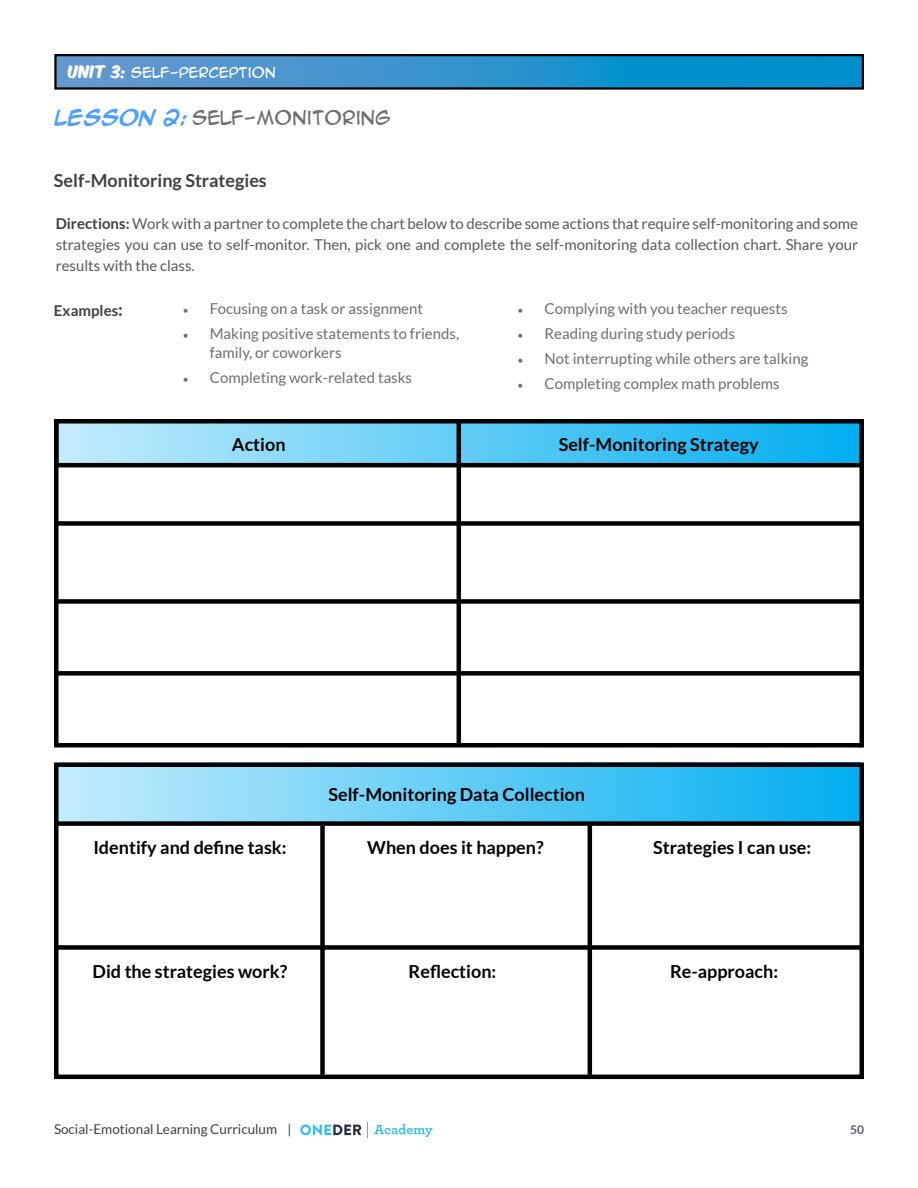
<style>
.page{position:relative;width:918px;height:1188px;background:#fff}
.page>*{position:absolute;margin:0;border:0;box-sizing:border-box;transform-origin:0 0}
.t1{font:700 18px "Lato";color:#000101}
.t2{font:700 18px "Lato";color:#000}
.t3{font:700 18px "Lato";color:#414042}
.t4{font:18px "Anime Ace";color:#6d6e71}
.t5{font:15px/19.2px "Lato";color:#6d6e71}
.t6{font:15px/21px "Lato";color:#58595b;text-align:justify}
.t7{font:700 15px "Lato";color:#414042}
.t8{font:13.5px "Lato";color:#414042}
.t9{font:13.5px "Anime Ace";color:#fff}
.t10{font:700 12px "Lato";color:#59586b}
.s1{font-family:"Komika Axis";font-size:15px}
.s2{font-weight:700;color:#50a0ff}
.s3{font-weight:700;color:#414042}
.s4{font-family:"Minion Pro"}
.s5{font-size:18px}
</style>
<div class="page">
<svg style="left:300px;top:1124px;width:61px;height:11px"></svg>
<svg style="left:367px;top:1122px;width:1px;height:16px"></svg>
<svg style="left:374px;top:1124px;width:59px;height:13px"></svg>
<svg style="left:57px;top:57px;width:804px;height:30px;background:#2e93cd"></svg>
<div style="left:54px;top:54px;width:810px;height:36px;border:2px solid #000"></div>
<div style="left:56px;top:423px;width:804px;height:41px;background:linear-gradient(to right,#c4ecfb,#01aeef)"></div>
<div style="left:56px;top:762px;width:804px;height:62px;background:linear-gradient(to right,#c4ecfb,#02aef0)"></div>
<div style="left:54px;top:419px;width:810px;height:48px;border:4px solid #000"></div>
<hr style="left:54px;top:419px;width:4px;height:328px;background:#000">
<hr style="left:457px;top:419px;width:4px;height:325px;background:#000">
<div style="left:56px;top:521px;width:806px;height:5px;background:#000"></div>
<div style="left:56px;top:599px;width:806px;height:5px;background:#000"></div>
<div style="left:58px;top:671px;width:804px;height:5px;background:#000"></div>
<hr style="left:58px;top:743px;width:804px;height:4px;background:#000">
<hr style="left:860px;top:419px;width:4px;height:328px;background:#000">
<div style="left:54px;top:762px;width:810px;height:317px;border:4px solid #000"></div>
<div style="left:320px;top:826px;width:5px;height:249px;background:#000"></div>
<div style="left:54px;top:945px;width:810px;height:5px;background:#000"></div>
<hr style="left:588px;top:825px;width:4px;height:250px;background:#000">
<div style="left:56px;top:821px;width:808px;height:5px;background:#000"></div>
<p class="t9" style="left:68px;top:65px;width:209px"><span class="s1">Unit 3:</span> SELF-PERCEPTION</p>
<p class="t4" style="left:54px;top:108px;width:338px"><span class="s2">LESSON 2:</span> SELF-MONITORING</p>
<p class="t3" style="left:54px;top:170px;width:214px">Self-Monitoring Strategies</p>
<p class="t6" style="left:56px;top:213px;width:804px"><span class="s3">Directions:</span> Work with a partner to complete the chart below to describe some actions that require self-monitoring and some strategies you can use to self-monitor. Then, pick one and complete the self-monitoring data collection chart. Share your results with the class.</p>
<p class="t5" style="left:183px;top:298px;width:242px"><span class="s4">•</span> Focusing on a task or assignment</p>
<p class="t5" style="left:210px;top:324px;width:251px;text-indent:-27px"><span class="s4">•</span> Making positive statements to friends, family, or coworkers</p>
<p class="t5" style="left:183px;top:368px;width:231px"><span class="s4">•</span> Completing work-related tasks</p>
<p class="t5" style="left:518px;top:298px;width:271px"><span class="s4">•</span> Complying with you teacher requests</p>
<p class="t5" style="left:518px;top:324px;width:219px"><span class="s4">•</span> Reading during study periods</p>
<p class="t5" style="left:518px;top:349px;width:292px"><span class="s4">•</span> Not interrupting while others are talking</p>
<p class="t5" style="left:518px;top:374px;width:264px"><span class="s4">•</span> Completing complex math problems</p>
<p class="t7" style="left:54px;top:301px;width:71px">Examples<span class="s5">:</span></p>
<p class="t1" style="left:232px;top:434px;width:55px">Action</p>
<p class="t1" style="left:559px;top:433px;width:202px">Self-Monitoring Strategy</p>
<p class="t2" style="left:328px;top:783px;width:258px">Self-Monitoring Data Collection</p>
<p class="t1" style="left:93px;top:836px;width:195px">Identify and define task:</p>
<p class="t2" style="left:367px;top:836px;width:178px">When does it happen?</p>
<p class="t1" style="left:653px;top:836px;width:160px">Strategies I can use:</p>
<p class="t1" style="left:93px;top:960px;width:196px">Did the strategies work?</p>
<p class="t1" style="left:409px;top:960px;width:89px">Reflection:</p>
<p class="t1" style="left:670px;top:960px;width:110px">Re-approach:</p>
<p class="t8" style="left:54px;top:1121px;width:239px">Social-Emotional Learning Curriculum |</p>
<p class="t10" style="left:850px;top:1122px;width:15px">50</p>
</div>
